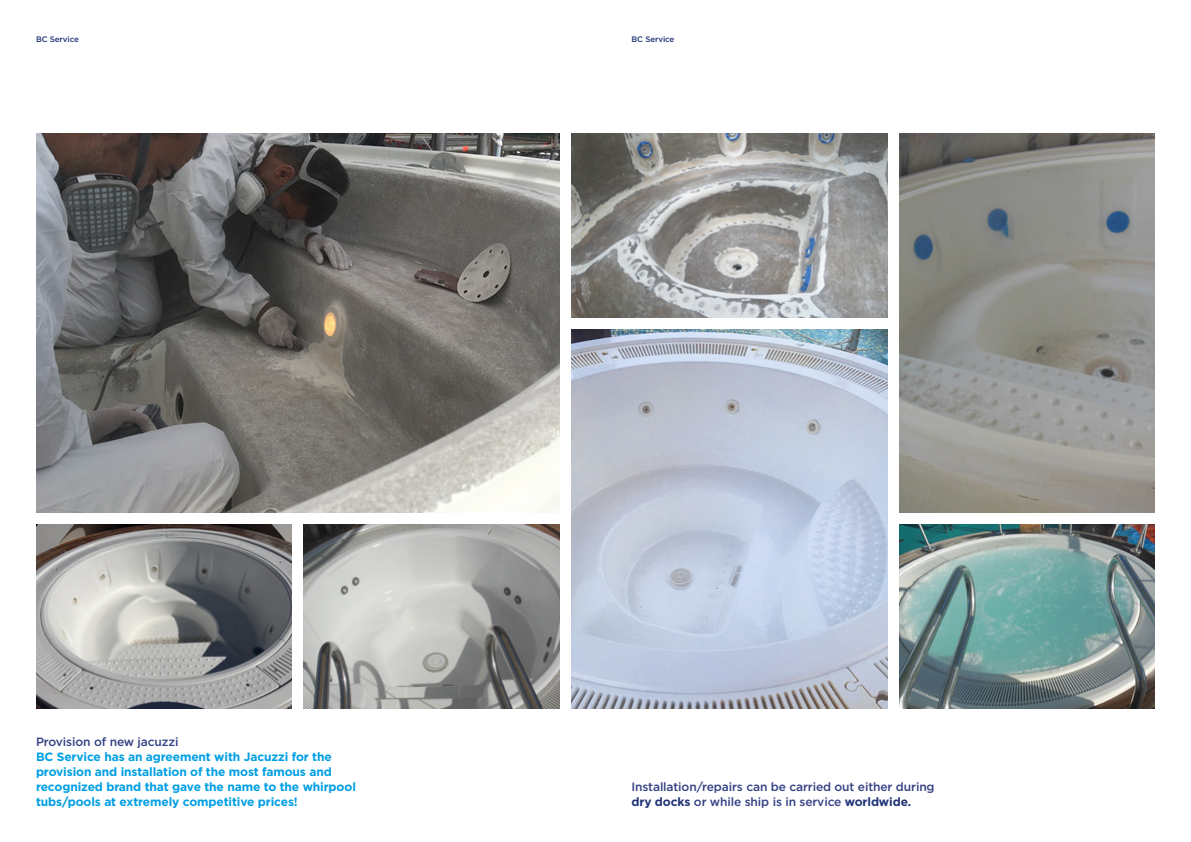
<style>
.page{position:relative;width:1191px;height:842px;background:#fff}
.page>*{position:absolute;margin:0;border:0;box-sizing:border-box;transform-origin:0 0}
.t1{font:700 12px/15px "Gotham";letter-spacing:-.01em;color:#009fe3}
.t2{font:500 12px/15px "Gotham";letter-spacing:-.01em;color:#334183}
.t3{font:500 8px "Gotham";letter-spacing:-.01em;color:#203478}
.s1{font-weight:700;color:#203478}
</style>
<div class="page">
<img style="left:36px;top:134px;width:523px;height:379px">
<img style="left:571px;top:134px;width:316px;height:183px">
<img style="left:899px;top:134px;width:256px;height:379px">
<img style="left:899px;top:525px;width:256px;height:183px">
<img style="left:571px;top:329px;width:316px;height:379px">
<img style="left:36px;top:525px;width:256px;height:183px">
<img style="left:304px;top:525px;width:255px;height:183px">
<p class="t3" style="left:36px;top:34px;width:44px">BC Service</p>
<p class="t3" style="left:631px;top:34px;width:44px">BC Service</p>
<p class="t2" style="left:36px;top:734px;width:144px">Provision of new jacuzzi</p>
<p class="t1" style="left:36px;top:749px;width:321px">BC Service has an agreement with Jacuzzi for the provision and installation of the most famous and recognized brand that gave the name to the whirpool tubs/pools at extremely competitive prices!</p>
<p class="t2" style="left:631px;top:779px;width:305px">Installation/repairs can be carried out either during <span class="s1">dry docks</span> or while ship is in service <span class="s1">worldwide.</span></p>
</div>
